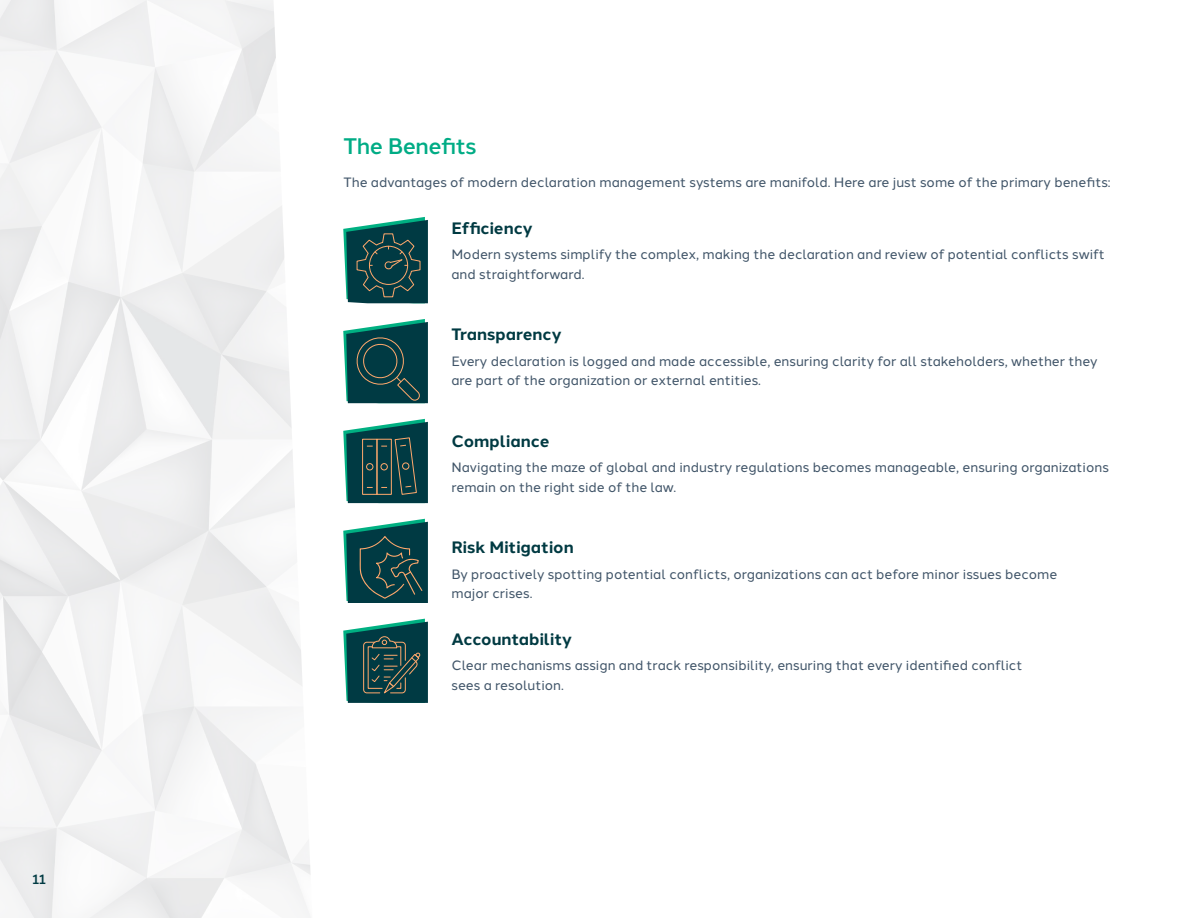
<style>
.page{position:relative;width:1188px;height:918px;background:#fff}
.page>*{position:absolute;margin:0;border:0;box-sizing:border-box;transform-origin:0 0}
.t1{font:500 22.5px "Halcom";letter-spacing:-.02em;color:#00ac85}
.t2{font:700 16.5px "Halcom";color:#003a42}
.Body{font:13.5px/19.5px "Halcom";color:#415569}
.t3{font:500 13.5px "Halcom";color:#003a42}
</style>
<div class="page">
<img style="left:0;top:0;width:311px;height:918px">
<svg style="left:343px;top:519px;width:85px;height:84px;background:#245859"></svg>
<svg style="left:343px;top:319px;width:85px;height:84px;background:#225759"></svg>
<svg style="left:343px;top:419px;width:85px;height:84px;background:#28595a"></svg>
<svg style="left:343px;top:217px;width:85px;height:86px;background:#265959"></svg>
<svg style="left:343px;top:619px;width:85px;height:84px;background:#295a5a"></svg>
<p class="t3" style="left:32px;top:868px;width:15px">11</p>
<h2 class="t1" style="left:343px;top:128px;width:135px">The Benefits</h2>
<p class="Body" style="left:343px;top:171px;width:769px">The advantages of modern declaration management systems are manifold. Here are just some of the primary benefits:</p>
<h3 class="t2" style="left:451px;top:214px;width:83px">Efficiency</h3>
<p class="Body" style="left:451px;top:243px;width:655px">Modern systems simplify the complex, making the declaration and review of potential conflicts swift and straightforward.</p>
<h3 class="t2" style="left:451px;top:321px;width:112px">Transparency</h3>
<p class="Body" style="left:451px;top:350px;width:648px">Every declaration is logged and made accessible, ensuring clarity for all stakeholders, whether they are part of the organization or external entities.</p>
<h3 class="t2" style="left:451px;top:427px;width:100px">Compliance</h3>
<p class="Body" style="left:451px;top:456px;width:659px">Navigating the maze of global and industry regulations becomes manageable, ensuring organizations remain on the right side of the law.</p>
<h3 class="t2" style="left:451px;top:534px;width:124px">Risk Mitigation</h3>
<p class="Body" style="left:451px;top:563px;width:607px">By proactively spotting potential conflicts, organizations can act before minor issues become major crises.</p>
<h3 class="t2" style="left:451px;top:625px;width:122px">Accountability</h3>
<p class="Body" style="left:451px;top:654px;width:572px">Clear mechanisms assign and track responsibility, ensuring that every identified conflict sees a resolution.</p>
</div>
